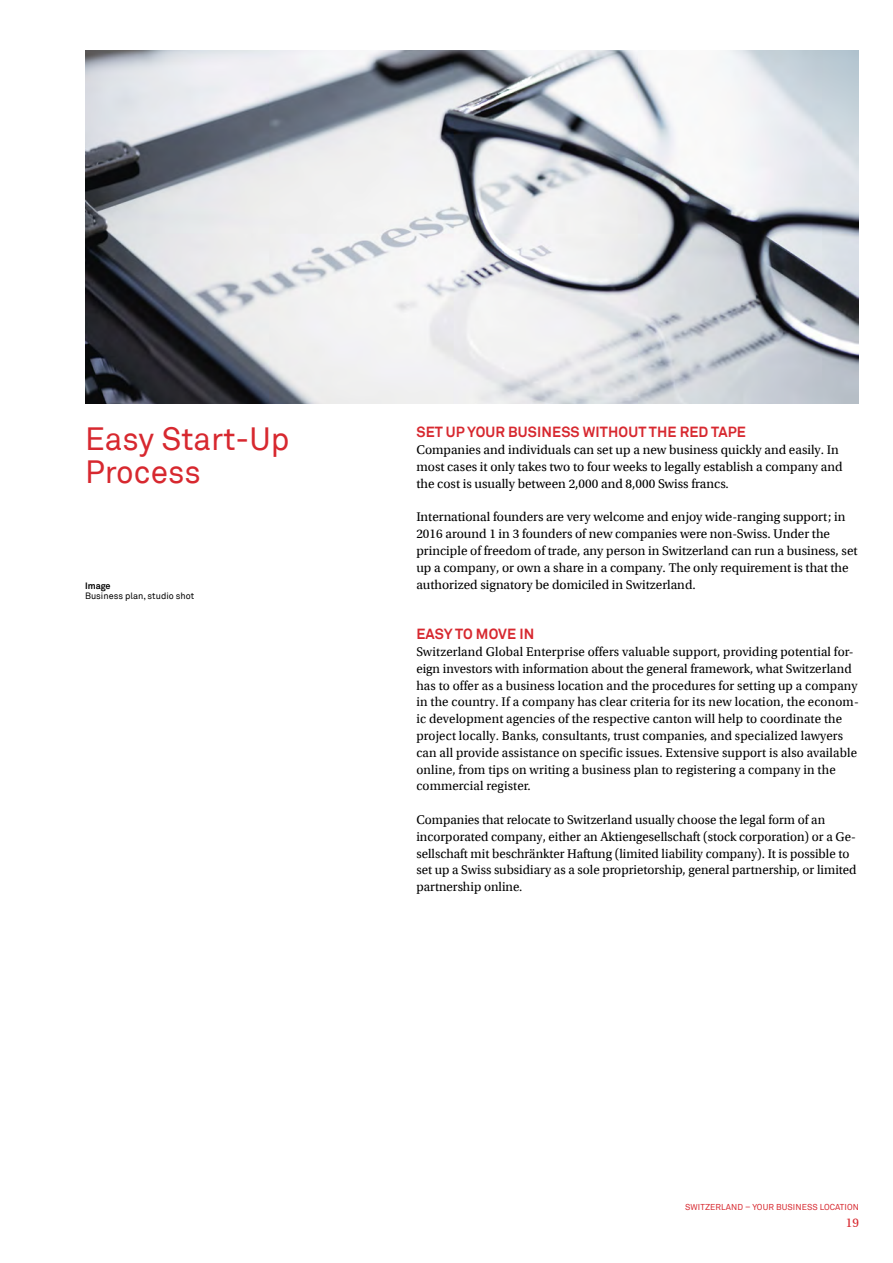
<style>
.page{position:relative;width:893px;height:1263px;background:#fff}
.page>*{position:absolute;margin:0;border:0;box-sizing:border-box;transform-origin:0 0}
.t1{font:31.5px/33.6px "Akkurat S GE Regular";color:#d7282f}
.t2{font:14.4px "Akkurat S GE Bold";letter-spacing:.01em;color:#d7282f}
.t3{font:13.2px/16.8px "Utopia S GE Regular";color:#000}
.t4{font:13.2px "Utopia S GE Regular";color:#d7282f}
.t5{font:9px "Akkurat S GE Regular";color:#000}
.t6{font:9px "Akkurat S GE Bold";color:#000}
.t7{font:8.4px "Akkurat S GE Regular";letter-spacing:.01em;color:#d7282f}
</style>
<div class="page">
<img style="left:85px;top:51px;width:774px;height:353px">
<h1 class="t1" style="left:85px;top:420px;width:206px">Easy Start-Up<br>Process</h1>
<p class="t2" style="left:416px;top:422px;width:331px">SET UP YOUR BUSINESS WITHOUT THE RED TAPE</p>
<p class="t3" style="left:416px;top:441px;width:428px">Companies and individuals can set up a new business quickly and easily. In most cases it only takes two to four weeks to legally establish a company and the cost is usually between 2,000 and 8,000 Swiss francs.</p>
<p class="t3" style="left:416px;top:508px;width:443px">International founders are very welcome and enjoy wide-ranging support; in 2016 around 1 in 3 founders of new companies were non-Swiss. Under the principle of freedom of trade, any person in Switzerland can run a business, set up a company, or own a share in a company. The only requirement is that the authorized signatory be domiciled in Switzerland.</p>
<p class="t2" style="left:416px;top:623px;width:119px">EASY TO MOVE IN</p>
<p class="t3" style="left:416px;top:642px;width:444px">Switzerland Global Enterprise offers valuable support, providing potential for&shy;eign investors with information about the general framework, what Switzerland has to offer as a business location and the procedures for setting up a company in the country. If a company has clear criteria for its new location, the econom&shy;ic development agencies of the respective canton will help to coordinate the project locally. Banks, consultants, trust companies, and specialized lawyers can all provide assistance on specific issues. Extensive support is also available online, from tips on writing a business plan to registering a company in the commercial register.</p>
<p class="t3" style="left:416px;top:810px;width:442px">Companies that relocate to Switzerland usually choose the legal form of an incorporated company, either an Aktiengesellschaft (stock corporation) or a Ge&shy;sellschaft mit beschränkter Haftung (limited liability company). It is possible to set up a Swiss subsidiary as a sole proprietorship, general partnership, or limited partnership online.</p>
<p class="t6" style="left:85px;top:579px;width:27px">Image</p>
<p class="t5" style="left:85px;top:590px;width:111px">Business plan, studio shot</p>
<p class="t7" style="left:685px;top:1201px;width:175px">SWITZERLAND – YOUR BUSINESS LOCATION</p>
<p class="t4" style="left:846px;top:1213px;width:15px">19</p>
</div>
